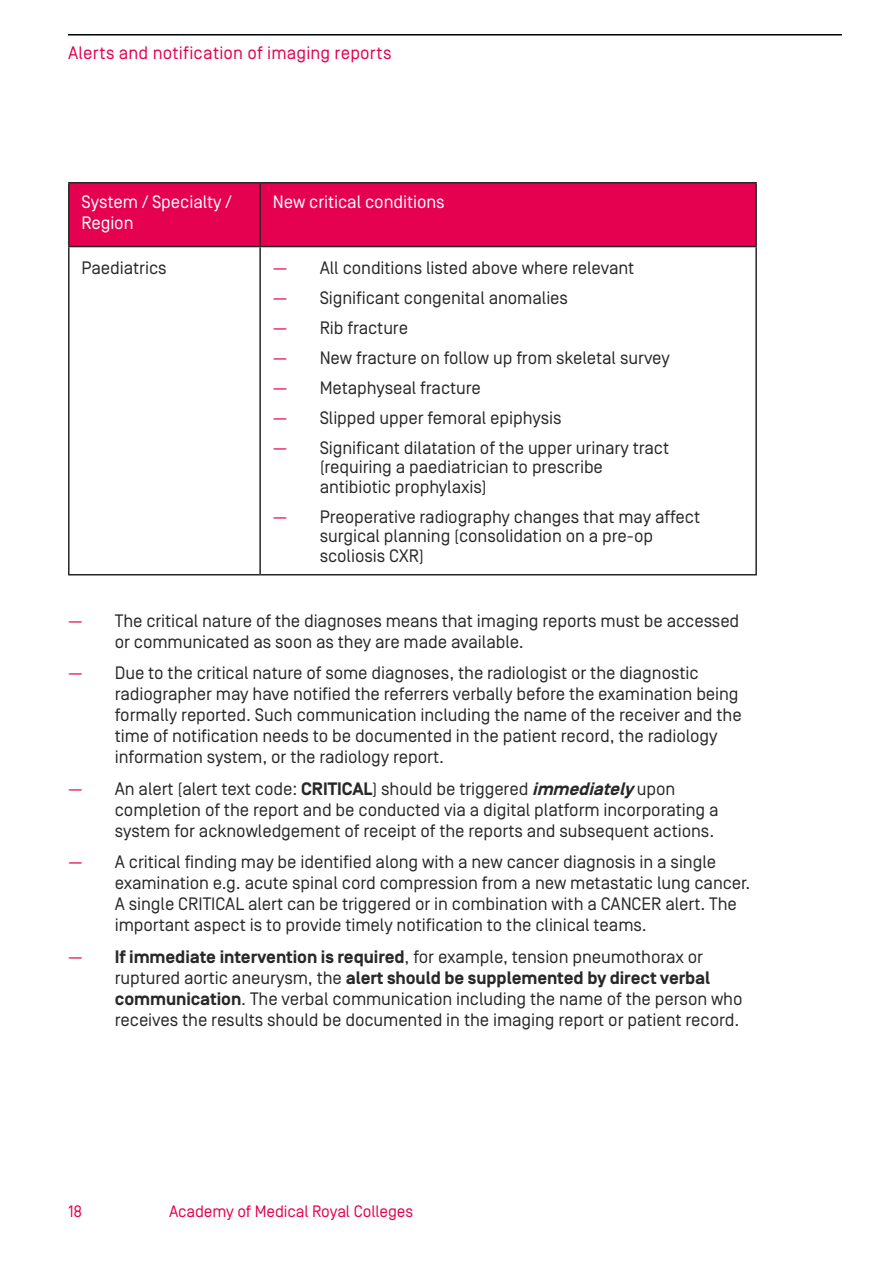
<style>
.page{position:relative;width:893px;height:1263px;background:#fff}
.page>*{position:absolute;margin:0;border:0;box-sizing:border-box;transform-origin:0 0}
.t1{font:18px/21px "Simplon Norm";letter-spacing:-.005em;color:#282828}
.t2{font:18px/21px "Simplon BP Regular";letter-spacing:-.005em;color:#fff}
.t3{font:18px "Simplon Norm";letter-spacing:.01em;color:#e60050}
.t4{font:16.5px "Simplon Norm";letter-spacing:-.005em;color:#e60050}
.s1{font-family:"Simplon BP Regular";color:#e60050}
.s2{font-weight:700}
.s3{font-weight:700;font-style:italic}
</style>
<div class="page">
<hr style="left:68px;top:34px;width:774px;height:2px;background:#000">
<div style="left:70px;top:183px;width:685px;height:63px;background:#e60050"></div>
<hr style="left:68px;top:574px;width:192px;height:1px;background:#282828">
<hr style="left:259px;top:247px;width:2px;height:327px;background:#282828">
<hr style="left:755px;top:247px;width:2px;height:327px;background:#282828">
<hr style="left:260px;top:574px;width:497px;height:1px;background:#282828">
<hr style="left:68px;top:182px;width:192px;height:1px;background:#282828">
<hr style="left:68px;top:183px;width:2px;height:63px;background:#282828">
<hr style="left:260px;top:182px;width:497px;height:1px;background:#282828">
<hr style="left:259px;top:183px;width:2px;height:63px;background:#282828">
<hr style="left:755px;top:183px;width:2px;height:63px;background:#282828">
<hr style="left:68px;top:246px;width:192px;height:1px;background:#282828">
<hr style="left:260px;top:246px;width:497px;height:1px;background:#282828">
<hr style="left:68px;top:247px;width:2px;height:327px;background:#282828">
<p class="t3" style="left:68px;top:43px;width:325px">Alerts and notification of imaging reports</p>
<p class="t2" style="left:82px;top:191px;width:152px">System / Specialty /<br>Region</p>
<p class="t2" style="left:273px;top:191px;width:173px">New critical conditions</p>
<p class="t1" style="left:82px;top:257px;width:87px">Paediatrics</p>
<p class="t1" style="left:273px;top:257px;width:363px"><span class="s1">—</span> All conditions listed above where relevant</p>
<p class="t1" style="left:273px;top:287px;width:297px"><span class="s1">—</span> Significant congenital anomalies</p>
<p class="t1" style="left:273px;top:317px;width:137px"><span class="s1">—</span> Rib fracture</p>
<p class="t1" style="left:273px;top:347px;width:399px"><span class="s1">—</span> New fracture on follow up from skeletal survey</p>
<p class="t1" style="left:273px;top:377px;width:210px"><span class="s1">—</span> Metaphyseal fracture</p>
<p class="t1" style="left:273px;top:407px;width:290px"><span class="s1">—</span> Slipped upper femoral epiphysis</p>
<p class="t1" style="left:320px;top:438px;width:351px;line-height:19.5px;text-indent:-47px"><span class="s1">—</span> Significant dilatation of the upper urinary tract (requiring a paediatrician to prescribe antibiotic prophylaxis)</p>
<p class="t1" style="left:320px;top:507px;width:382px;line-height:19.5px;text-indent:-47px"><span class="s1">—</span> Preoperative radiography changes that may affect surgical planning (consolidation on a pre-op scoliosis CXR)</p>
<p class="t1" style="left:115px;top:610px;width:626px;text-indent:-47px"><span class="s1">—</span> The critical nature of the diagnoses means that imaging reports must be accessed or communicated as soon as they are made available.</p>
<p class="t1" style="left:115px;top:663px;width:628px;text-indent:-47px"><span class="s1">—</span> Due to the critical nature of some diagnoses, the radiologist or the diagnostic radiographer may have notified the referrers verbally before the examination being formally reported. Such communication including the name of the receiver and the time of notification needs to be documented in the patient record, the radiology information system, or the radiology report.</p>
<p class="t1" style="left:115px;top:778px;width:605px;text-indent:-47px"><span class="s1">—</span> An alert (alert text code: <span class="s2">CRITICAL</span>) should be triggered <span class="s3">immediately</span>upon completion of the report and be conducted via a digital platform incorporating a system for acknowledgement of receipt of the reports and subsequent actions.</p>
<p class="t1" style="left:115px;top:852px;width:637px;text-indent:-47px"><span class="s1">—</span> A critical finding may be identified along with a new cancer diagnosis in a single examination e.g. acute spinal cord compression from a new metastatic lung cancer.<br>A single CRITICAL alert can be triggered or in combination with a CANCER alert. The important aspect is to provide timely notification to the clinical teams.</p>
<p class="t1" style="left:115px;top:946px;width:629px;text-indent:-47px"><span class="s1">—</span> <span class="s2">If immediate intervention is required</span>, for example, tension pneumothorax or ruptured aortic aneurysm, the <span class="s2">alert should be supplemented by direct verbal communication</span>. The verbal communication including the name of the person who receives the results should be documented in the imaging report or patient record.</p>
<p class="t4" style="left:68px;top:1202px;width:16px">18</p>
<p class="t4" style="left:169px;top:1202px;width:246px">Academy of Medical Royal Colleges</p>
</div>
